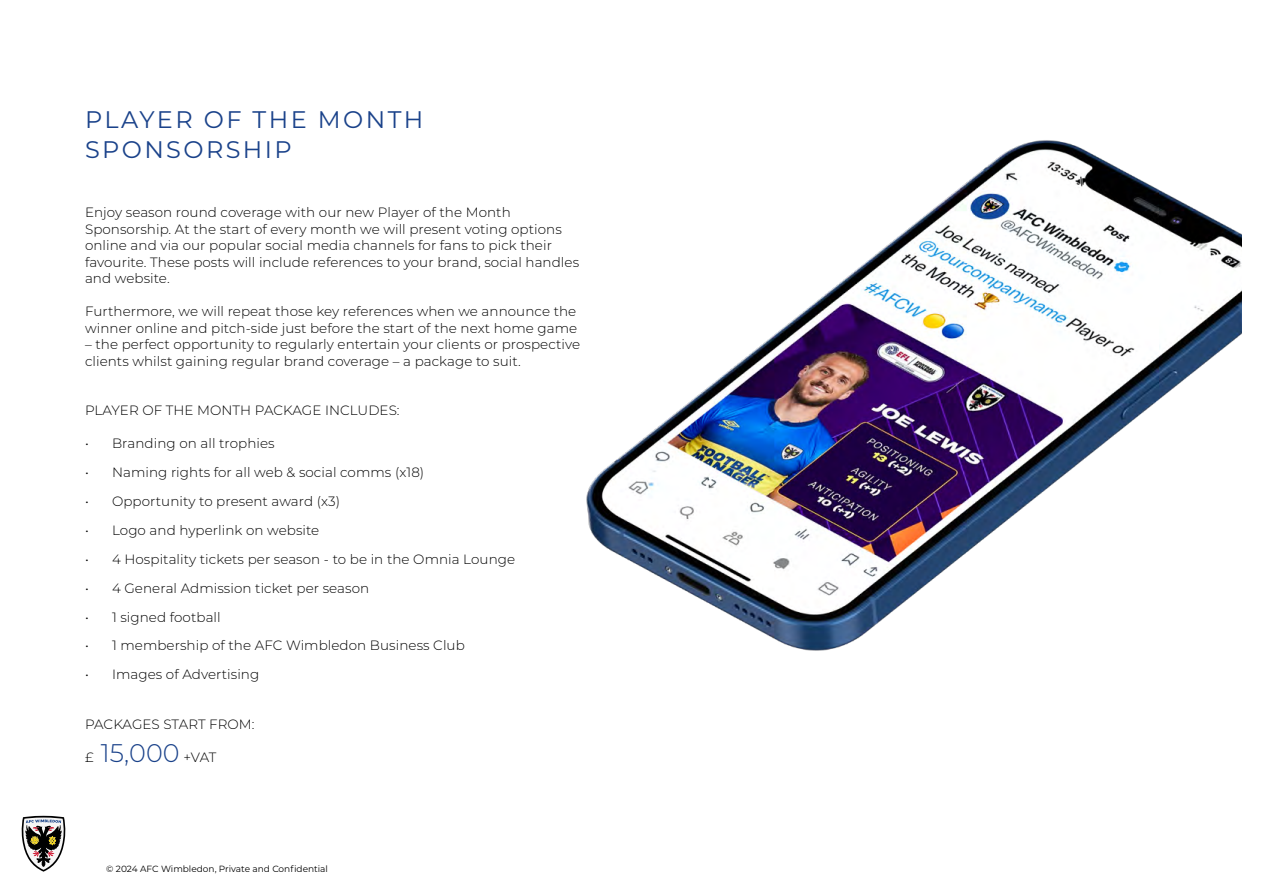
<style>
.page{position:relative;width:1263px;height:893px;background:#fff}
.page>*{position:absolute;margin:0;border:0;box-sizing:border-box;transform-origin:0 0}
.t1{font:300 25.5px "Montserrat";color:#1a428a}
.t2{font:24px/30px "Montserrat";letter-spacing:.1em;color:#1a428a}
.t3{font:300 13.5px/16.5px "Montserrat";letter-spacing:.005em;color:#000}
.t4{font:9px "Montserrat";color:#000}
.s1{font-size:13.5px;color:#000}
</style>
<div class="page">
<svg style="left:22px;top:816px;width:44px;height:56px"></svg>
<img style="left:586px;top:140px;width:656px;height:511px">
<h2 class="t2" style="left:85px;top:104px;width:340px">PLAYER OF THE MONTH<br>SPONSORSHIP</h2>
<p class="t3" style="left:85px;top:204px;width:496px">Enjoy season round coverage with our new Player of the Month Sponsorship. At the start of every month we will present voting options online and via our popular social media channels for fans to pick their favourite. These posts will include references to your brand, social handles and website.</p>
<p class="t3" style="left:85px;top:303px;width:494px">Furthermore, we will repeat those key references when we announce the winner online and pitch-side just before the start of the next home game</p>
<p class="t3" style="left:85px;top:336px;width:496px">– the perfect opportunity to regularly entertain your clients or prospective clients whilst gaining regular brand coverage – a package to suit.</p>
<p class="t3" style="left:85px;top:402px;width:316px">PLAYER OF THE MONTH PACKAGE INCLUDES:</p>
<p class="t3" style="left:85px;top:434px;width:191px">• Branding on all trophies</p>
<p class="t3" style="left:85px;top:463px;width:341px">• Naming rights for all web &amp; social comms (x18)</p>
<p class="t3" style="left:85px;top:492px;width:257px">• Opportunity to present award (x3)</p>
<p class="t3" style="left:85px;top:521px;width:236px">• Logo and hyperlink on website</p>
<p class="t3" style="left:85px;top:550px;width:432px">• 4 Hospitality tickets per season - to be in the Omnia Lounge</p>
<p class="t3" style="left:85px;top:579px;width:286px">• 4 General Admission ticket per season</p>
<p class="t3" style="left:85px;top:608px;width:137px">• 1 signed football</p>
<p class="t3" style="left:85px;top:637px;width:381px">• 1 membership of the AFC Wimbledon Business Club</p>
<p class="t3" style="left:85px;top:666px;width:176px">• Images of Advertising</p>
<p class="t3" style="left:85px;top:715px;width:171px">PACKAGES START FROM:</p>
<h1 class="t1" style="left:85px;top:735px;width:133px"><span class="s1">£</span> 15,000 <span class="s1">+VAT</span></h1>
<p class="t4" style="left:106px;top:862px;width:223px">© 2024 AFC Wimbledon, Private and Confidential</p>
</div>
